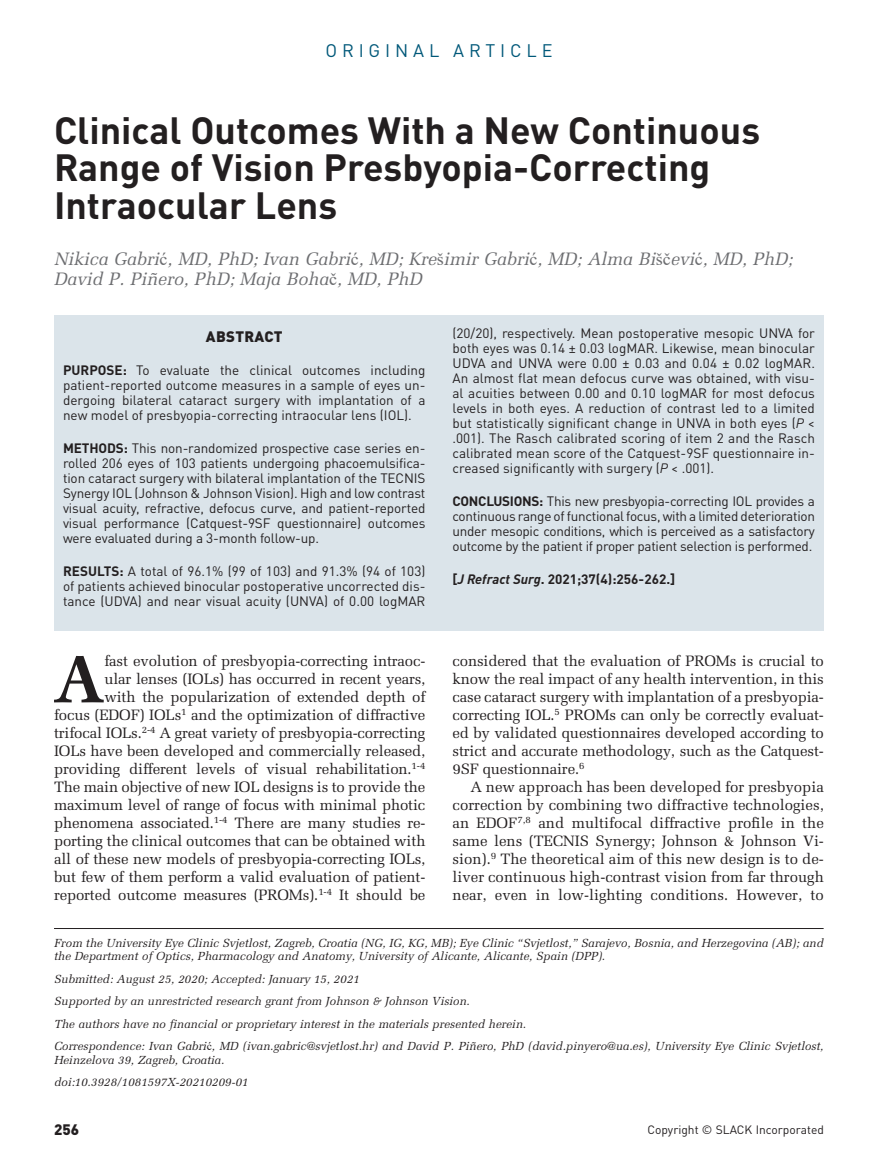
<style>
.page{position:relative;width:878px;height:1175px;background:#fff}
.page>*{position:absolute;margin:0;border:0;box-sizing:border-box;transform-origin:0 0}
.drop_cap{font:700 67.05px "Melior";color:#231f20}
.title1{font:700 37.5px/37.5px "DIN Pro";color:#231f20}
.author{font:italic 18px/19.5px "Melior";color:#6c6d70}
.t1{font:18px "DIN Pro";letter-spacing:.27em;color:#015879}
.drop_cap-2{font:15px/18px "Melior";letter-spacing:-.01em;color:#231f20;text-align:right}
.Body_text{font:15px/18px "Melior";color:#231f20;text-align:justify}
.abstract_subhead{font:900 15px "DIN Pro";letter-spacing:.02em;color:#231f20}
.page_num{font:900 15px "DIN Pro";color:#231f20}
.abstract_body{font:13.5px/15px "DIN Pro";letter-spacing:-.005em;color:#231f20;text-align:justify}
.abstract_body-2{font:700 13.5px "DIN Pro";color:#231f20}
.t2{font:12px "DIN Pro";color:#231f20}
.author_info2{font:italic 11.7px/13.5px "Melior";color:#231f20}
.author_info1{font:italic 11.7px/13.5px "Melior";color:#231f20}
.s1{font-family:"Times New Roman";font-style:normal}
.s2{font-weight:700}
.s3{font-style:italic}
</style>
<div class="page">
<div style="left:54px;top:315px;width:770px;height:315px;background:#dbe4ea"></div>
<hr style="left:54px;top:928px;width:769px;height:1px;background:#231f20">
<h3 class="t1" style="left:325px;top:36px;width:228px">ORIGINAL ARTICLE</h3>
<p class="title1" style="left:54px;top:107px;width:707px">Clinical Outcomes With a New Continuous<br>Range of Vision Presbyopia-Correcting<br>Intraocular Lens</p>
<p class="author" style="left:54px;top:249px;width:740px">Nikica Gabri<span class="s1">ć</span>, MD, PhD; Ivan Gabri<span class="s1">ć</span>, MD; Kre<span class="s1">š</span>imir Gabri<span class="s1">ć</span>, MD; Alma Bi<span class="s1">šč</span>evi<span class="s1">ć</span>, MD, PhD;<br>David P. Piñero, PhD; Maja Boha<span class="s1">č</span>, MD, PhD</p>
<p class="abstract_subhead" style="left:206px;top:324px;width:78px">ABSTRACT</p>
<p class="abstract_body" style="left:63px;top:361px;width:364px"><span class="s2">PURPOSE:</span> To evaluate the clinical outcomes including patient-reported outcome measures in a sample of eyes un&shy;dergoing bilateral cataract surgery with implantation of a new model of presbyopia-correcting intraocular lens (IOL).</p>
<p class="abstract_body" style="left:63px;top:439px;width:364px"><span class="s2">METHODS:</span> This non-randomized prospective case series en&shy;rolled 206 eyes of 103 patients undergoing phacoemulsifica&shy;tion cataract surgery with bilateral implantation of the TECNIS Synergy IOL (Johnson &amp; Johnson Vision). High and low contrast visual acuity, refractive, defocus curve, and patient-reported visual performance (Catquest-9SF questionnaire) outcomes were evaluated during a 3-month follow-up.</p>
<p class="abstract_body" style="left:63px;top:562px;width:364px"><span class="s2">RESULTS:</span> A total of 96.1% (99 of 103) and 91.3% (94 of 103) of patients achieved binocular postoperative uncorrected dis&shy;tance (UDVA) and near visual acuity (UNVA) of 0.00 logMAR</p>
<p class="abstract_body" style="left:452px;top:324px;width:364px">(20/20), respectively. Mean postoperative mesopic UNVA for both eyes was 0.14 ± 0.03 logMAR. Likewise, mean binocular UDVA and UNVA were 0.00 ± 0.03 and 0.04 ± 0.02 logMAR.<br>An almost flat mean defocus curve was obtained, with visu&shy;al acuities between 0.00 and 0.10 logMAR for most defocus levels in both eyes. A reduction of contrast led to a limited but statistically significant change in UNVA in both eyes (<span class="s3">P</span> &lt; .001). The Rasch calibrated scoring of item 2 and the Rasch calibrated mean score of the Catquest-9SF questionnaire in&shy;creased significantly with surgery (<span class="s3">P</span> &lt; .001).</p>
<p class="abstract_body" style="left:452px;top:492px;width:364px"><span class="s2">CONCLUSIONS:</span> This new presbyopia-correcting IOL provides a continuous range of functional focus, with a limited deterioration under mesopic conditions, which is perceived as a satisfactory outcome by the patient if proper patient selection is performed.</p>
<p class="abstract_body-2" style="left:452px;top:568px;width:224px">[<span class="s3">J Refract Surg</span>. 2021;37(4):256-262.]</p>
<p class="drop_cap-2" style="left:54px;top:652px;width:373px">fast evolution of presbyopia-correcting intraoc-<br>ular lenses (IOLs) has occurred in recent years,<br>with the popularization of extended depth of<br>focus (EDOF) IOLs<sup>1</sup> and the optimization of diffractive trifocal IOLs.<sup>2-4</sup> A great variety of presbyopia-correcting IOLs have been developed and commercially released, providing different levels of visual rehabilitation.<sup>1-4<br></sup>The main objective of new IOL designs is to provide the maximum level of range of focus with minimal photic phenomena associated.<sup>1-4</sup> There are many studies re&shy;porting the clinical outcomes that can be obtained with all of these new models of presbyopia-correcting IOLs, but few of them perform a valid evaluation of patient&shy;reported outcome measures (PROMs).<sup>1-4</sup> It should be</p>
<p class="drop_cap-2" style="left:452px;top:652px;width:373px;text-align:justify">considered that the evaluation of PROMs is crucial to know the real impact of any health intervention, in this case cataract surgery with implantation of a presbyopia&shy;correcting IOL.<sup>5</sup> PROMs can only be correctly evaluat&shy;ed by validated questionnaires developed according to strict and accurate methodology, such as the Catquest-9SF questionnaire.<sup>6</sup></p>
<p class="drop_cap" style="left:53px;top:637px;width:54px">A</p>
<p class="Body_text" style="left:452px;top:778px;width:373px;text-indent:18px">A new approach has been developed for presbyopia correction by combining two diffractive technologies, an EDOF<sup>7,8</sup> and multifocal diffractive profile in the same lens (TECNIS Synergy; Johnson &amp; Johnson Vi&shy;sion).<sup>9</sup> The theoretical aim of this new design is to de&shy;liver continuous high-contrast vision from far through near, even in low-lighting conditions. However, to</p>
<p class="author_info1" style="left:54px;top:936px;width:771px">From the University Eye Clinic Svjetlost, Zagreb, Croatia (NG, IG, KG, MB); Eye Clinic “Svjetlost,” Sarajevo, Bosnia, and Herzegovina (AB); and the Department of Optics, Pharmacology and Anatomy, University of Alicante, Alicante, Spain (DPP).</p>
<p class="author_info2" style="left:54px;top:972px;width:307px">Submitted: August 25, 2020; Accepted: January 15, 2021</p>
<p class="author_info2" style="left:54px;top:994px;width:417px">Supported by an unrestricted research grant from Johnson &amp; Johnson Vision.</p>
<p class="author_info2" style="left:54px;top:1017px;width:473px">The authors have no financial or proprietary interest in the materials presented herein.</p>
<p class="author_info2" style="left:54px;top:1039px;width:771px">Correspondence: Ivan Gabri<span class="s1">ć</span>, MD (ivan.gabric@svjetlost.hr) and David P. Piñero, PhD (david.pinyero@ua.es), University Eye Clinic Svjetlost,<br>Heinzelova 39, Zagreb, Croatia.</p>
<p class="author_info2" style="left:54px;top:1075px;width:196px">doi:10.3928/1081597X-20210209-01</p>
<p class="page_num" style="left:54px;top:1116px;width:27px">256</p>
<p class="t2" style="left:647px;top:1120px;width:178px">Copyright © SLACK Incorporated</p>
</div>
